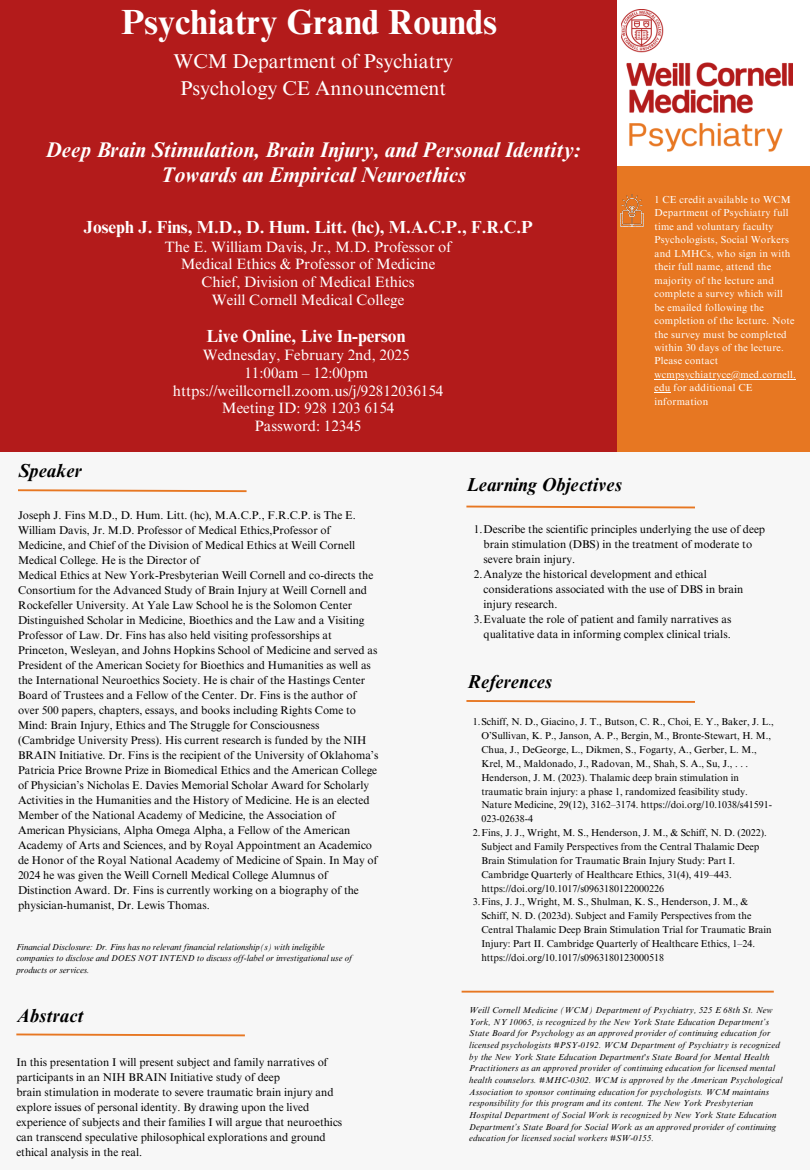
<style>
.page{position:relative;width:810px;height:1170px;background:#fff}
.page>*{position:absolute;margin:0;border:0;box-sizing:border-box;transform-origin:0 0}
.t1{font:700 35px "Times NRMT Pro";color:#fff}
.t2{font:italic 700 21.25px/24.4px "Times NRMT Pro";color:#fff;text-align:center}
.t3{font:20px/27.2px "Times NRMT Pro";color:#fff;text-align:center}
.t4{font:italic 700 18.75px "Times NRMT Pro";color:#000}
.t5{font:700 17.5px "Times NRMT Pro";color:#fff}
.t6{font:15px/17.6px "Times NRMT Pro";color:#fff;text-align:center}
.t7{font:11.25px/15px "Times NRMT Pro";color:#000}
.t8{font:10.12px/13.5px "Times NRMT Pro";letter-spacing:.02em;color:#fff}
.t9{font:10px/13.9px "Times NRMT Pro";color:#000}
.t10{font:italic 8.75px/11.6px "Times NRMT Pro";letter-spacing:.02em;color:#000}
.t11{font:italic 8.75px/11.6px "Times NRMT Pro";color:#000}
</style>
<div class="page">
<div style="left:0;top:452px;width:810px;height:718px;background:#f7f7f7"></div>
<div style="left:601px;top:166px;width:209px;height:286px;background:#e77722"></div>
<div style="left:0;top:0;width:616px;height:452px;background:#b31b1b"></div>
<img style="left:622px;top:10px;width:170px;height:142px">
<svg style="left:466px;top:700px;width:229px;height:3px"></svg>
<hr style="left:462px;top:991px;width:312px;height:2px;background:#e77722">
<svg style="left:466px;top:505px;width:229px;height:4px"></svg>
<svg style="left:18px;top:489px;width:229px;height:4px"></svg>
<svg style="left:16px;top:1033px;width:229px;height:4px"></svg>
<img style="left:620px;top:194px;width:24px;height:32px">
<hr style="left:655px;top:379px;width:141px;height:1px;background:#fff">
<svg style="left:655px;top:392px;width:16px;height:1px"></svg>
<h6 class="t1" style="left:121px;top:9px;width:377px">Psychiatry Grand Rounds</h6>
<h6 class="t3" style="left:174px;top:50px;width:281px">WCM Department of Psychiatry<br>Psychology CE Announcement</h6>
<h1 class="t2" style="left:45px;top:141px;width:537px">Deep Brain Stimulation, Brain Injury, and Personal Identity:<br>Towards an Empirical Neuroethics</h1>
<p class="t5" style="left:83px;top:221px;width:451px">Joseph J. Fins, M.D., D. Hum. Litt. (hc), M.A.C.P., F.R.C.P</p>
<p class="t6" style="left:165px;top:240px;width:288px">The E. William Davis, Jr., M.D. Professor of Medical Ethics &amp; Professor of Medicine Chief, Division of Medical Ethics<br>Weill Cornell Medical College</p>
<h4 class="t5" style="left:206px;top:329px;width:201px">Live Online, Live In-person</h4>
<h4 class="t6" style="left:173px;top:348px;width:272px">Wednesday, February 2nd, 2025<br>11:00am – 12:00pm https://weillcornell.zoom.us/j/92812036154<br>Meeting ID: 928 1203 6154</h4>
<h5 class="t6" style="left:255px;top:419px;width:108px">Password: 12345</h5>
<h2 class="t4" style="left:18px;top:463px;width:66px">Speaker</h2>
<h3 class="t4" style="left:466px;top:477px;width:157px">Learning Objectives</h3>
<p class="t8" style="left:655px;top:194px;width:142px">1 CE credit available to WCM<br>Department of Psychiatry full time and voluntary faculty<br>Psychologists, Social Workers and LMHCs, who sign in with their full name, attend the majority of the lecture and complete a survey which will be emailed following the completion of the lecture. Note the survey must be completed within 30 days of the lecture.<br>Please contact</p>
<p class="t8" style="left:655px;top:369px;width:143px">wcmpsychiatryce@med.cornell. edu for additional CE information</p>
<p class="t7" style="left:18px;top:509px;width:362px">Joseph J. Fins M.D., D. Hum. Litt. (hc), M.A.C.P., F.R.C.P. is The E.<br>William Davis, Jr. M.D. Professor of Medical Ethics,Professor of Medicine, and Chief of the Division of Medical Ethics at Weill Cornell Medical College. He is the Director of<br>Medical Ethics at New York-Presbyterian Weill Cornell and co-directs the Consortium for the Advanced Study of Brain Injury at Weill Cornell and Rockefeller University. At Yale Law School he is the Solomon Center Distinguished Scholar in Medicine, Bioethics and the Law and a Visiting Professor of Law. Dr. Fins has also held visiting professorships at Princeton, Wesleyan, and Johns Hopkins School of Medicine and served as President of the American Society for Bioethics and Humanities as well as the International Neuroethics Society. He is chair of the Hastings Center Board of Trustees and a Fellow of the Center. Dr. Fins is the author of over 500 papers, chapters, essays, and books including Rights Come to Mind: Brain Injury, Ethics and The Struggle for Consciousness (Cambridge University Press). His current research is funded by the NIH BRAIN Initiative. Dr. Fins is the recipient of the University of Oklahoma’s Patricia Price Browne Prize in Biomedical Ethics and the American College of Physician’s Nicholas E. Davies Memorial Scholar Award for Scholarly Activities in the Humanities and the History of Medicine. He is an elected Member of the National Academy of Medicine, the Association of American Physicians, Alpha Omega Alpha, a Fellow of the American Academy of Arts and Sciences, and by Royal Appointment an Academico de Honor of the Royal National Academy of Medicine of Spain. In May of 2024 he was given the Weill Cornell Medical College Alumnus of Distinction Award. Dr. Fins is currently working on a biography of the physician-humanist, Dr. Lewis Thomas.</p>
<p class="t11" style="left:16px;top:942px;width:337px">Financial Disclosure: Dr. Fins has no relevant financial relationship(s) with ineligible companies to disclose and DOES NOT INTEND to discuss off-label or investigational use of products or services.</p>
<h3 class="t4" style="left:16px;top:1008px;width:69px">Abstract</h3>
<p class="t7" style="left:16px;top:1056px;width:327px">In this presentation I will present subject and family narratives of participants in an NIH BRAIN Initiative study of deep<br>brain stimulation in moderate to severe traumatic brain injury and explore issues of personal identity. By drawing upon the lived experience of subjects and their families I will argue that neuroethics can transcend speculative philosophical explorations and ground ethical analysis in the real.</p>
<p class="t7" style="left:484px;top:523px;width:283px;text-indent:-10px">1.Describe the scientific principles underlying the use of deep brain stimulation (DBS) in the treatment of moderate to severe brain injury.</p>
<p class="t7" style="left:484px;top:568px;width:261px;text-indent:-10px">2.Analyze the historical development and ethical considerations associated with the use of DBS in brain injury research.</p>
<h3 class="t7" style="left:474px;top:613px;width:259px;text-align:right">3.Evaluate the role of patient and family narratives as qualitative data in informing complex clinical trials.</h3>
<p class="t4" style="left:468px;top:675px;width:86px">References</p>
<p class="t9" style="left:481px;top:716px;width:294px;text-indent:-9px">1.Schiff, N. D., Giacino, J. T., Butson, C. R., Choi, E. Y., Baker, J. L., O’Sullivan, K. P., Janson, A. P., Bergin, M., Bronte-Stewart, H. M., Chua, J., DeGeorge, L., Dikmen, S., Fogarty, A., Gerber, L. M., Krel, M., Maldonado, J., Radovan, M., Shah, S. A., Su, J., . . .<br>Henderson, J. M. (2023). Thalamic deep brain stimulation in traumatic brain injury: a phase 1, randomized feasibility study.<br>Nature Medicine, 29(12), 3162–3174. https://doi.org/10.1038/s41591- 023-02638-4</p>
<h6 class="t9" style="left:481px;top:827px;width:287px;text-indent:-9px">2.Fins, J. J., Wright, M. S., Henderson, J. M., &amp; Schiff, N. D. (2022).<br>Subject and Family Perspectives from the Central Thalamic Deep Brain Stimulation for Traumatic Brain Injury Study: Part I.<br>Cambridge Quarterly of Healthcare Ethics, 31(4), 419–443. https://doi.org/10.1017/s0963180122000226</h6>
<p class="t9" style="left:481px;top:896px;width:292px;text-indent:-9px">3.Fins, J. J., Wright, M. S., Shulman, K. S., Henderson, J. M., &amp; Schiff, N. D. (2023d). Subject and Family Perspectives from the Central Thalamic Deep Brain Stimulation Trial for Traumatic Brain Injury: Part II. Cambridge Quarterly of Healthcare Ethics, 1–24. https://doi.org/10.1017/s0963180123000518</p>
<h3 class="t10" style="left:469px;top:1005px;width:315px">Weill Cornell Medicine (WCM) Department of Psychiatry, 525 E 68th St. New York, NY 10065, is recognized by the New York State Education Department’s State Board for Psychology as an approved provider of continuing education for licensed psychologists #PSY-0192. WCM Department of Psychiatry is recognized by the New York State Education Department's State Board for Mental Health Practitioners as an approved provider of continuing education for licensed mental health counselors. #MHC-0302. WCM is approved by the American Psychological Association to sponsor continuing education for psychologists. WCM maintains responsibility for this program and its content. The New York Presbyterian Hospital Department of Social Work is recognized by New York State Education Department’s State Board for Social Work as an approved provider of continuing education for licensed social workers #SW-0155.</h3>
</div>
